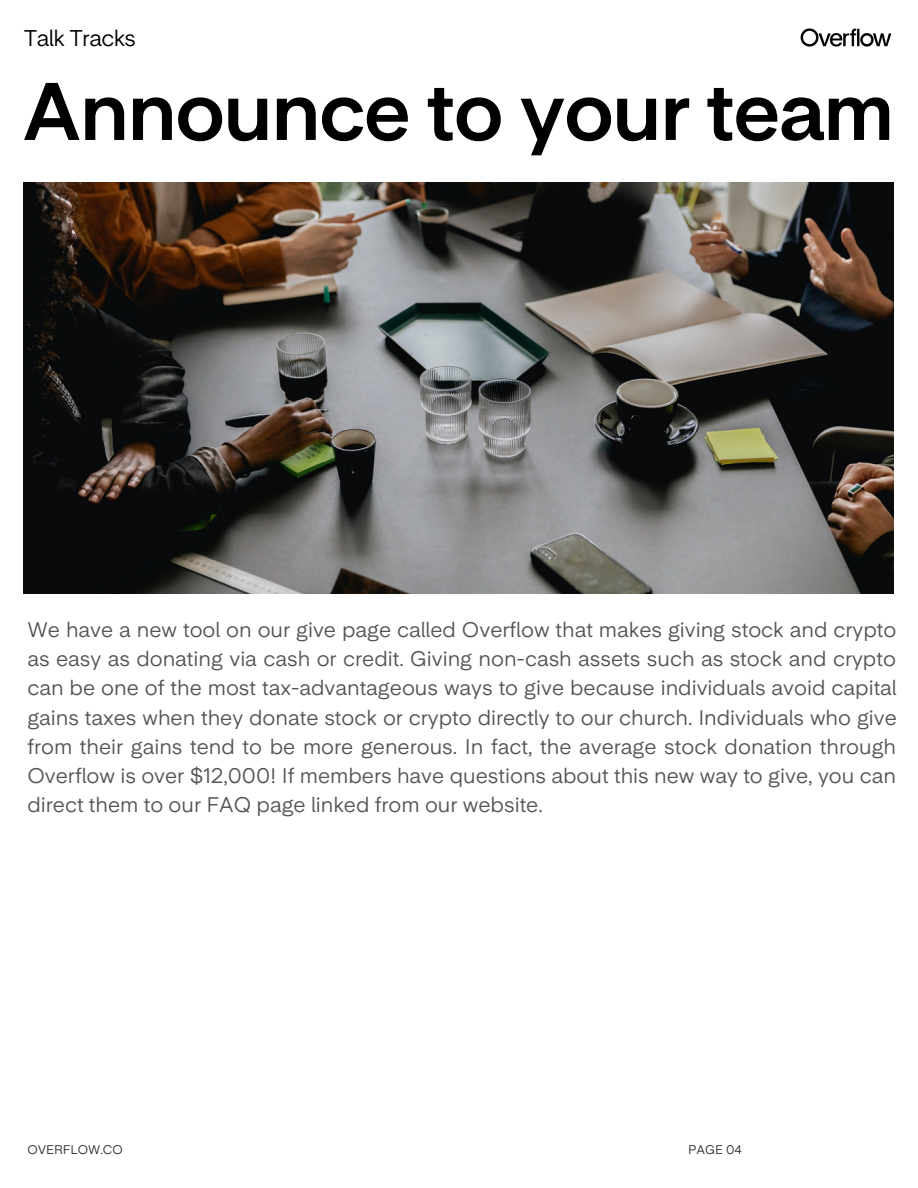
<style>
.page{position:relative;width:918px;height:1188px;background:#fff}
.page>*{position:absolute;margin:0;border:0;box-sizing:border-box;transform-origin:0 0}
.t1{font:81px "Universal Sans 750";letter-spacing:-.025em;color:#000}
.t2{font:22.65px "Universal Sans 450";letter-spacing:-.025em;color:#000}
.t3{font:21px/29.2px "Universal Sans 450";color:#545454;text-align:justify}
.t4{font:12.45px "Universal Sans 450";color:#2a2a2a}
</style>
<div class="page">
<img style="left:800px;top:29px;width:92px;height:18px">
<img style="left:24px;top:183px;width:869px;height:410px">
<p class="t2" style="left:24px;top:24px;width:114px">Talk Tracks</p>
<p class="t1" style="left:22px;top:63px;width:874px">Announce to your team</p>
<p class="t3" style="left:27px;top:615px;width:871px">We have a new tool on our give page called Overflow that makes giving stock and crypto as easy as donating via cash or credit. Giving non-cash assets such as stock and crypto can be one of the most tax-advantageous ways to give because individuals avoid capital gains taxes when they donate stock or crypto directly to our church. Individuals who give from their gains tend to be more generous. In fact, the average stock donation through Overflow is over $12,000! If members have questions about this new way to give, you can direct them to our FAQ page linked from our website.</p>
<p class="t4" style="left:27px;top:1142px;width:97px">OVERFLOW.CO</p>
<p class="t4" style="left:688px;top:1142px;width:55px">PAGE 04</p>
</div>
